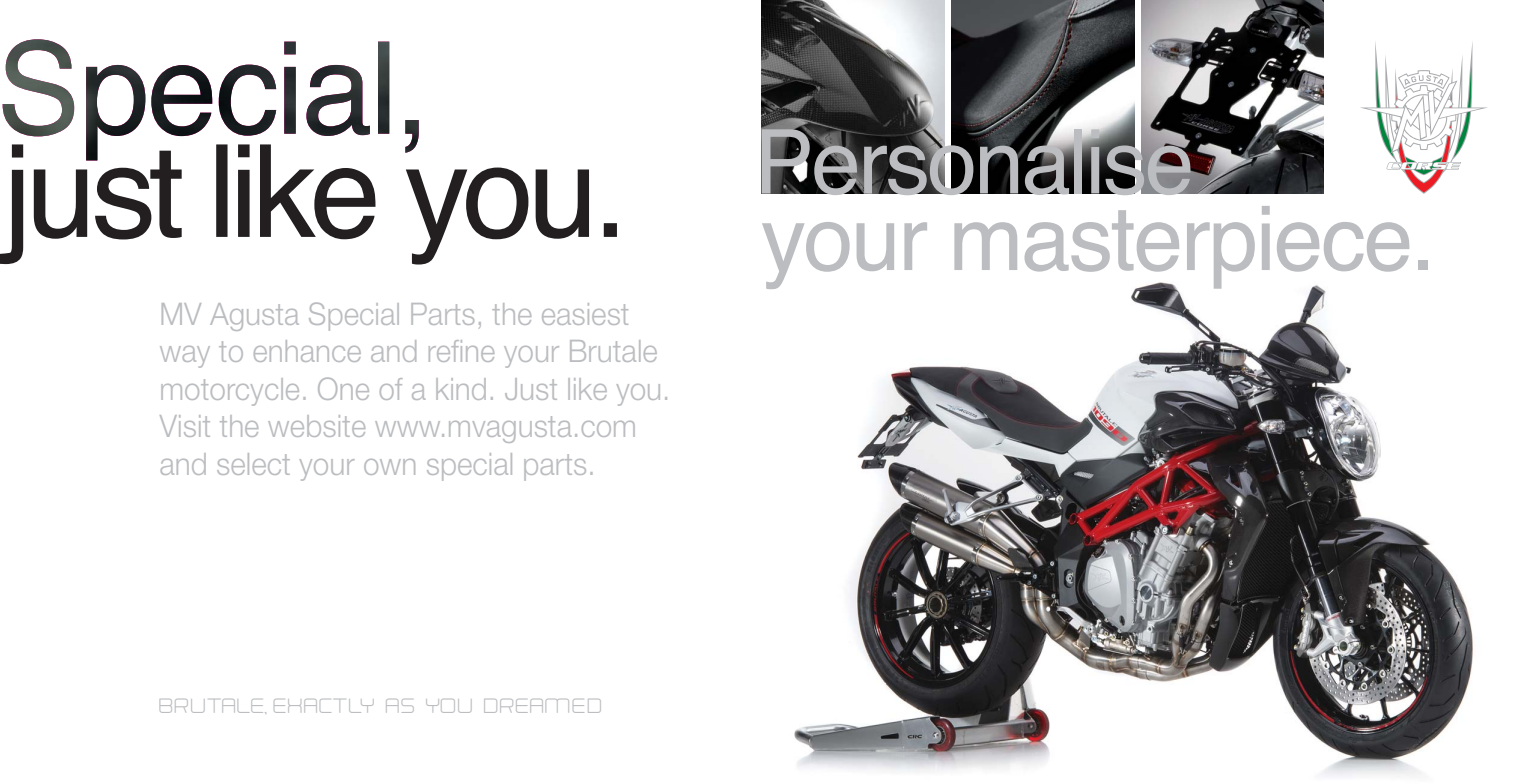
<style>
.page{position:relative;width:1524px;height:784px;background:#fff}
.page>*{position:absolute;margin:0;border:0;box-sizing:border-box;transform-origin:0 0}
.t1{font:89.38px/76.5px "Helvetica";letter-spacing:-.025em;color:#bbbdc0}
.t2{font:300 31.25px/37.5px "Helvetica Neue";color:#bbbdc0;scale:.95 1}
.t3{font:18.12px "Neogrey";letter-spacing:.05em;color:#bbbdc0}
</style>
<div class="page">
<img style="left:794px;top:282px;width:679px;height:495px">
<img style="left:762px;top:0;width:182px;height:193px">
<svg style="left:1360px;top:41px;width:128px;height:153px"></svg>
<img style="left:951px;top:0;width:183px;height:193px">
<img style="left:1141px;top:0;width:182px;height:193px">
<img style="left:3px;top:39px;width:416px;height:105px">
<svg style="left:0;top:144px;width:617px;height:120px"></svg>
<p class="t2" style="left:159px;top:297px;width:539px">MV Agusta Special Parts, the easiest way to enhance and refine your Brutale motorcycle. One of a kind. Just like you.<br>Visit the website www.mvagusta.com and select your own special parts.</p>
<p class="t3" style="left:159px;top:695px;width:445px">BRUTALE, EXACTLY AS YOU DREAMED</p>
<h1 class="t1" style="left:754px;top:132px;width:683px">Personalise<br>your masterpiece.</h1>
</div>
